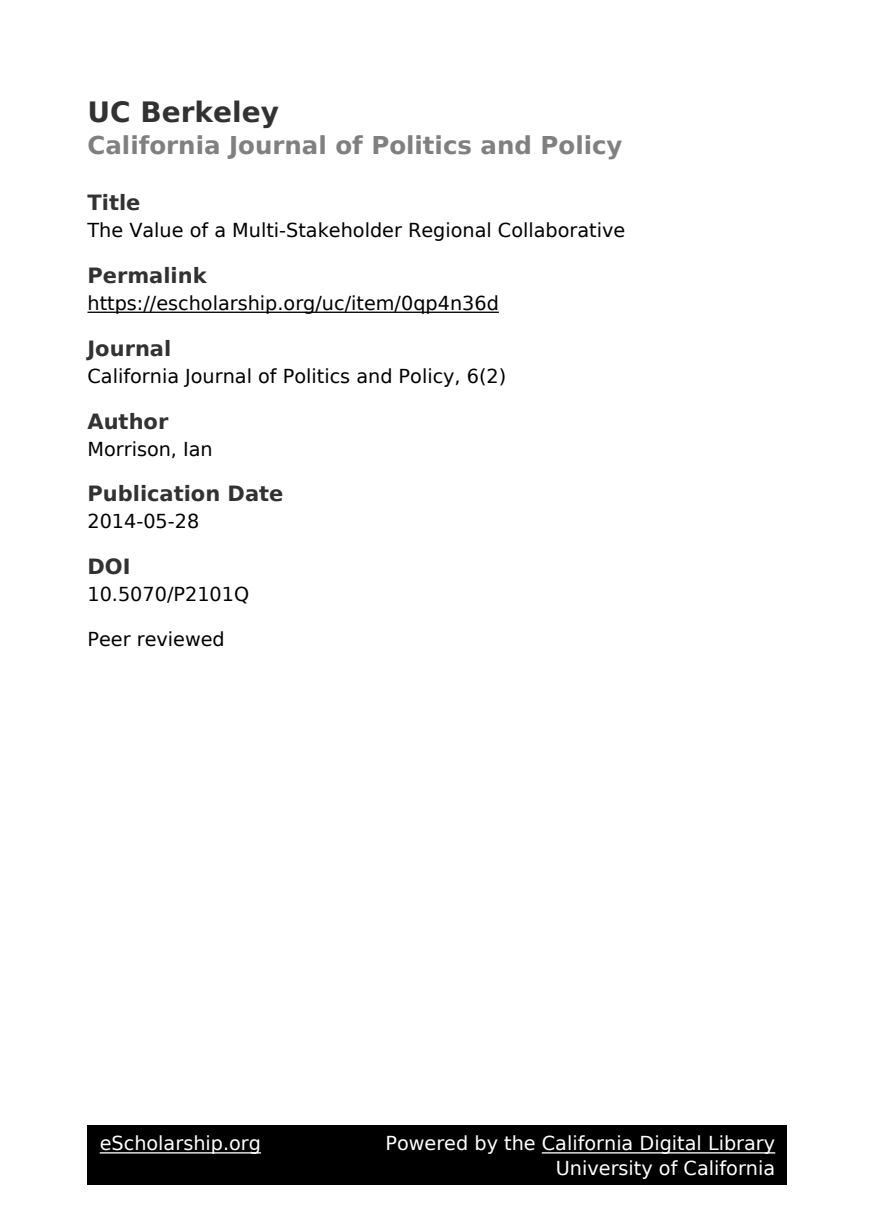
<style>
.page{position:relative;width:875px;height:1225px;background:#fff}
.page>*{position:absolute;margin:0;border:0;box-sizing:border-box;transform-origin:0 0}
.t1{font:700 28px "DejaVu Sans";color:#323232}
.t2{font:700 24.5px "DejaVu Sans";color:#808080}
.t3{font:700 21px "DejaVu Sans";color:#323232}
.t4{font:19.25px "DejaVu Sans";color:#000}
.t5{font:19.25px/24.5px "DejaVu Sans";color:#fff;text-align:right}
</style>
<div class="page">
<hr style="left:88px;top:312px;width:411px;height:1px;background:#000">
<div style="left:88px;top:1125px;width:700px;height:60px;background:#000"></div>
<hr style="left:100px;top:1152px;width:161px;height:2px;background:#fff">
<hr style="left:542px;top:1152px;width:233px;height:2px;background:#fff">
<h1 class="t1" style="left:88px;top:101px;width:193px">UC Berkeley</h1>
<p class="t2" style="left:88px;top:136px;width:537px">California Journal of Politics and Policy</p>
<p class="t3" style="left:88px;top:194px;width:54px">Title</p>
<p class="t4" style="left:88px;top:222px;width:539px">The Value of a Multi-Stakeholder Regional Collaborative</p>
<p class="t3" style="left:88px;top:267px;width:121px">Permalink</p>
<p class="t4" style="left:88px;top:295px;width:413px">https://escholarship.org/uc/item/0qp4n36d</p>
<p class="t3" style="left:88px;top:340px;width:85px">Journal</p>
<p class="t4" style="left:88px;top:368px;width:420px">California Journal of Politics and Policy, 6(2)</p>
<p class="t3" style="left:88px;top:413px;width:82px">Author</p>
<p class="t4" style="left:88px;top:441px;width:127px">Morrison, Ian</p>
<p class="t3" style="left:88px;top:485px;width:198px">Publication Date</p>
<p class="t4" style="left:88px;top:514px;width:113px">2014-05-28</p>
<p class="t3" style="left:88px;top:558px;width:45px">DOI</p>
<p class="t4" style="left:88px;top:587px;width:163px">10.5070/P2101Q</p>
<p class="t4" style="left:88px;top:631px;width:139px">Peer reviewed</p>
<p class="t5" style="left:100px;top:1133px;width:163px">eScholarship.org</p>
<p class="t5" style="left:385px;top:1133px;width:391px">Powered by the California Digital Library<br>University of California</p>
</div>
